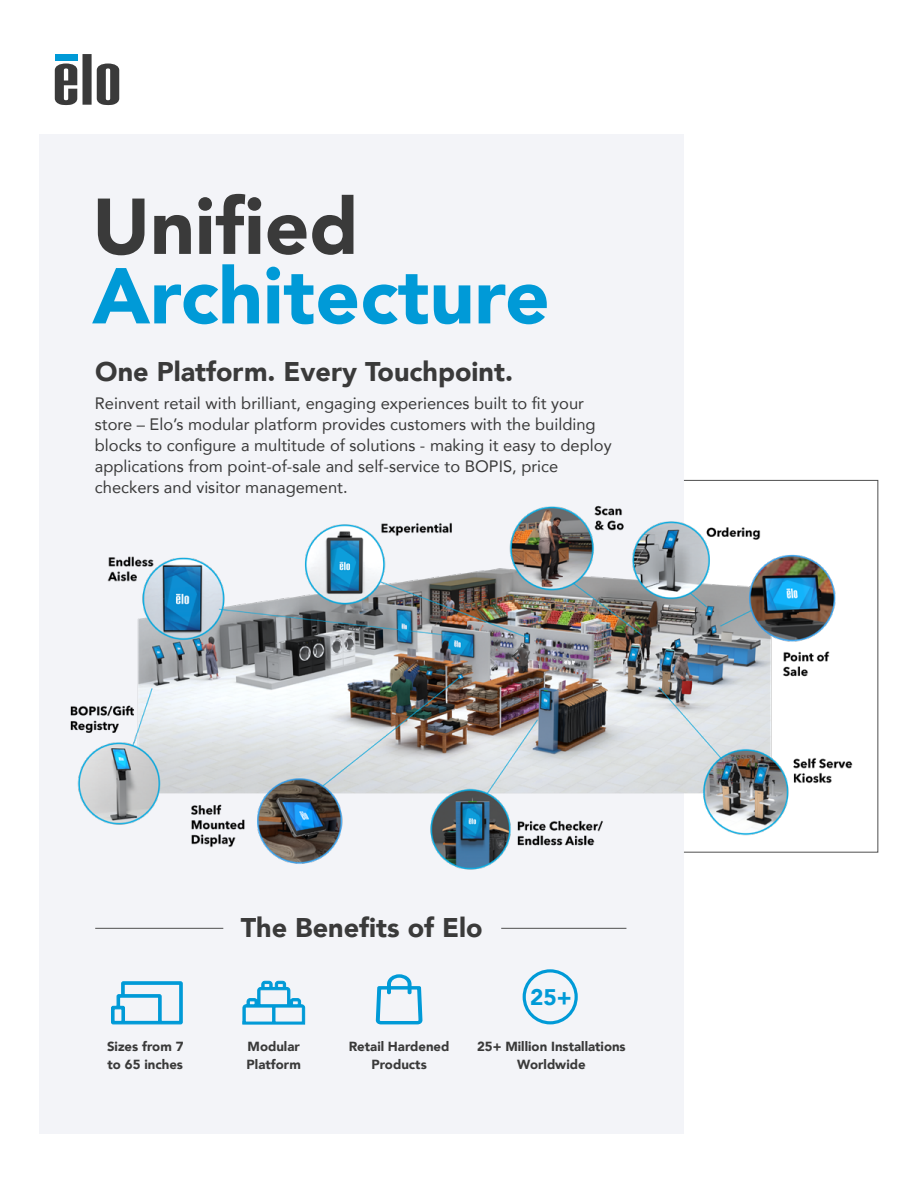
<style>
.page{position:relative;width:918px;height:1188px;background:#fff}
.page>*{position:absolute;margin:0;border:0;box-sizing:border-box;transform-origin:0 0}
.t1{font:900 78.15px "Avenir";color:#009ad7}
.t2{font:900 78.15px "Avenir";color:#3a3a3a}
.t3{font:900 27px "Avenir";color:#3a3a3a}
.t4{font:900 22.5px "Avenir";color:#009ad7}
.t5{font:16.5px/21px "Avenir";color:#3a3a3a}
.t6{font:900 13.2px/18.5px "Avenir";color:#3a3a3a}
</style>
<div class="page">
<div style="left:40px;top:134px;width:644px;height:1000px;background:#eff1f6"></div>
<svg style="left:55px;top:64px;width:22px;height:41px"></svg>
<svg style="left:83px;top:54px;width:36px;height:51px"></svg>
<div style="left:55px;top:54px;width:22px;height:7px;background:#009ad7"></div>
<svg style="left:242px;top:981px;width:63px;height:44px"></svg>
<svg style="left:111px;top:981px;width:72px;height:44px"></svg>
<svg style="left:375px;top:974px;width:48px;height:51px"></svg>
<div style="left:523px;top:969px;width:55px;height:55px;border:3px solid #009ad7;border-radius:50%"></div>
<img style="left:39px;top:407px;width:825px;height:494px">
<hr style="left:95px;top:928px;width:128px;height:1px;background:#4f4f4f">
<hr style="left:501px;top:928px;width:125px;height:1px;background:#4f4f4f">
<h1 class="t2" style="left:92px;top:160px;width:268px">Unified</h1>
<h1 class="t1" style="left:92px;top:229px;width:459px">Architecture</h1>
<h2 class="t3" style="left:95px;top:349px;width:419px">One Platform. Every Touchpoint.</h2>
<p class="t5" style="left:95px;top:393px;width:518px">Reinvent retail with brilliant, engaging experiences built to fit your store – Elo’s modular platform provides customers with the building blocks to configure a multitude of solutions - making it easy to deploy applications from point-of-sale and self-service to BOPIS, price checkers and visitor management.</p>
<h2 class="t3" style="left:241px;top:904px;width:243px">The Benefits of Elo</h2>
<h3 class="t4" style="left:530px;top:978px;width:43px">25+</h3>
<p class="t6" style="left:107px;top:1037px;width:78px">Sizes from 7 to 65 inches</p>
<p class="t6" style="left:247px;top:1037px;width:56px">Modular<br>Platform</p>
<p class="t6" style="left:349px;top:1037px;width:102px;text-align:center">Retail Hardened<br>Products</p>
<p class="t6" style="left:477px;top:1037px;width:150px;text-align:center">25+ Million Installations<br>Worldwide</p>
</div>
